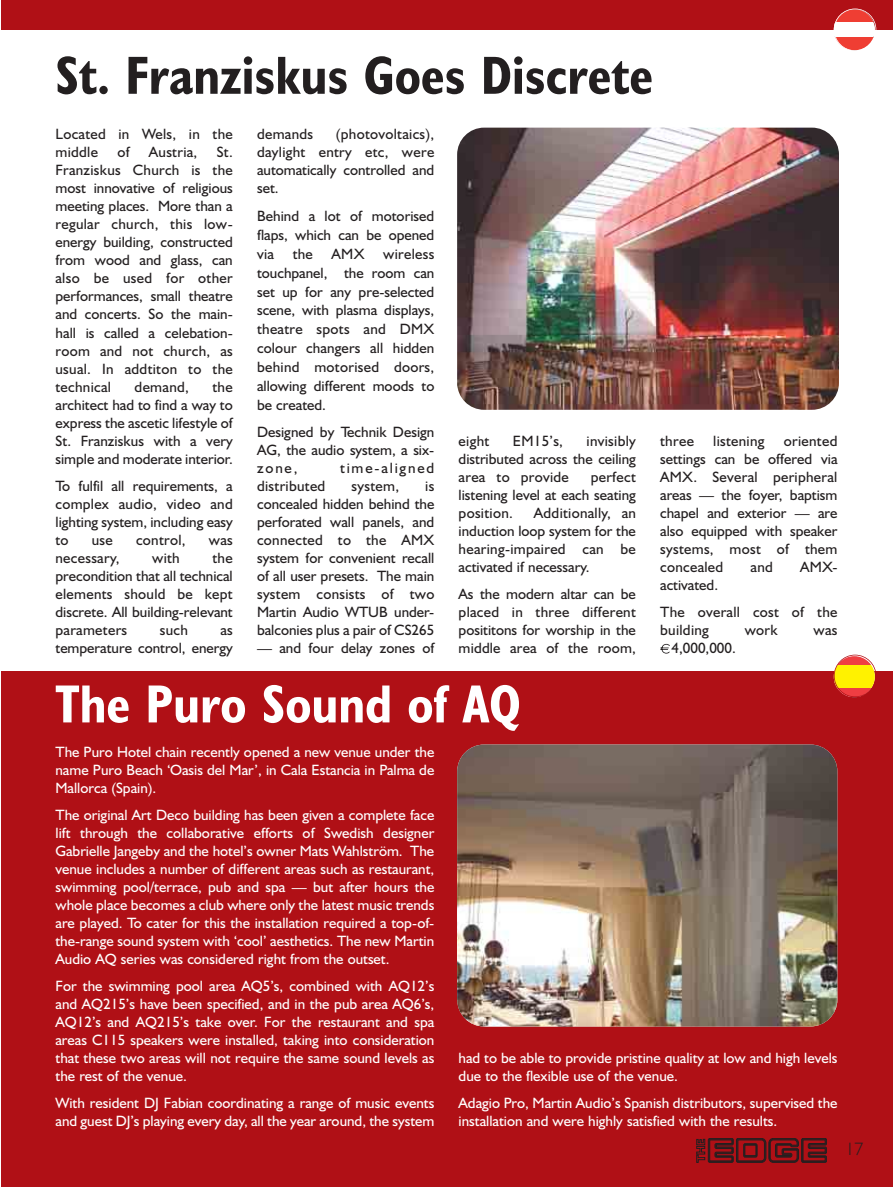
<style>
.page{position:relative;width:893px;height:1187px;background:#fff}
.page>*{position:absolute;margin:0;border:0;box-sizing:border-box;transform-origin:0 0}
.t1{font:700 condensed 54px "Humanist 521 BT";color:#231f20}
.t2{font:700 condensed 54px "Humanist 521 BT";color:#fff}
.t3{font:300 18px "Humanist 521 BT";color:#231f20}
.t4{font:15px/18px "Humanist 521 BT";color:#231f20;text-align:justify}
.t5{font:15px/18px "Humanist 521 BT";color:#fff;text-align:justify}
.t6{font:15px/18px "Humanist 521 BT";letter-spacing:.02em;color:#231f20}
.t7{font:15px "Humanist 521 BT";letter-spacing:.12em;color:#231f20}
.s1{color:#fff}
</style>
<div class="page">
<div style="left:1px;top:671px;width:892px;height:515px;background:#b01016"></div>
<div style="left:1px;top:0;width:892px;height:30px;background:#b01016"></div>
<svg style="left:696px;top:1138px;width:131px;height:24px"></svg>
<img style="left:457px;top:744px;width:380px;height:282px;border-radius:27px">
<img style="left:457px;top:128px;width:382px;height:282px;border-radius:27px">
<svg style="left:834px;top:9px;width:41px;height:39px"></svg>
<div style="left:834px;top:9px;width:42px;height:42px;border:2px solid #fff;border-radius:50%"></div>
<svg style="left:834px;top:657px;width:41px;height:40px"></svg>
<div style="left:834px;top:654px;width:42px;height:43px;border:2px solid #b01016;border-radius:50%"></div>
<svg style="left:660px;top:644px;width:10px;height:9px"></svg>
<h1 class="t1" style="left:55px;top:57px;width:599px">St. Franziskus Goes Discrete</h1>
<p class="t6" style="left:56px;top:127px;width:179px">Located in Wels, in the middle</p>
<p class="t4" style="left:257px;top:127px;width:179px;text-indent:79px">(photovoltaics), daylight entry etc, were automatically controlled and set.</p>
<p class="t4" style="left:257px;top:208px;width:179px;line-height:18.8px">Behind a lot of motorised flaps, which can be opened via the AMX wireless touchpanel, the room can set up for any pre-selected scene, with plasma displays, theatre spots and DMX colour changers all hidden behind motorised doors, allowing different moods to be created.</p>
<p class="t4" style="left:257px;top:424px;width:179px">Designed by Technik Design AG, the audio system, a six&shy;zone,</p>
<p class="t6" style="left:257px;top:127px;width:58px">demands</p>
<p class="t4" style="left:56px;top:145px;width:179px;text-indent:161px">St.<br>Franziskus Church is the most innovative of religious meeting places. More than a regular church, this low&shy;energy building, constructed from wood and glass, can also be used for other performances, small theatre and concerts. So the main&shy;hall is called a celebation&shy;room and not church, as usual. In addtiton to the technical</p>
<p class="t4" style="left:117px;top:145px;width:14px">of</p>
<p class="t6" style="left:149px;top:145px;width:50px">Austria,</p>
<p class="t4" style="left:56px;top:379px;width:179px;text-indent:157px">the architect had to find a way to express the ascetic lifestyle of St. Franziskus with a very simple and moderate interior.</p>
<p class="t4" style="left:56px;top:478px;width:179px">To fulfil all requirements, a complex audio, video and lighting system, including easy to</p>
<p class="t4" style="left:135px;top:379px;width:56px">demand,</p>
<p class="t4" style="left:459px;top:433px;width:32px">eight</p>
<p class="t4" style="left:513px;top:433px;width:52px">EM15’s,</p>
<p class="t4" style="left:459px;top:433px;width:179px;text-indent:128px">invisibly distributed across the ceiling area to provide</p>
<p class="t4" style="left:660px;top:433px;width:179px;text-indent:124px">oriented settings can be offered via AMX. Several peripheral areas — the foyer, baptism chapel and exterior — are also equipped with speaker systems, most of them concealed</p>
<p class="t4" style="left:660px;top:433px;width:35px">three</p>
<p class="t6" style="left:713px;top:433px;width:53px">listening</p>
<p class="t7" style="left:340px;top:462px;width:96px">time-aligned</p>
<p class="t4" style="left:459px;top:469px;width:179px;text-indent:132px">perfect listening level at each seating position.</p>
<p class="t6" style="left:257px;top:478px;width:70px">distributed</p>
<p class="t4" style="left:352px;top:478px;width:49px">system,</p>
<p class="t4" style="left:257px;top:478px;width:179px;text-indent:168px">is concealed hidden behind the perforated wall panels, and connected to the AMX system for convenient recall of all user presets. The main system consists of two Martin Audio WTUB under&shy;balconies plus a pair of CS265</p>
<p class="t4" style="left:257px;top:640px;width:179px">— and four delay zones of</p>
<p class="t4" style="left:459px;top:505px;width:179px;text-indent:75px">Additionally, an induction loop system for the hearing-impaired can be activated if necessary.</p>
<p class="t4" style="left:459px;top:586px;width:179px">As the modern altar can be placed in three different posititons for worship in the middle area of the room,</p>
<p class="t4" style="left:92px;top:532px;width:23px">use</p>
<p class="t6" style="left:136px;top:532px;width:51px">control,</p>
<p class="t4" style="left:209px;top:532px;width:25px">was</p>
<p class="t6" style="left:56px;top:550px;width:65px">necessary,</p>
<p class="t4" style="left:152px;top:550px;width:29px">with</p>
<p class="t4" style="left:56px;top:550px;width:179px;text-indent:157px">the precondition that all technical elements should be kept discrete. All building-relevant parameters</p>
<p class="t4" style="left:750px;top:559px;width:24px">and</p>
<p class="t4" style="left:800px;top:559px;width:39px">AMX-</p>
<p class="t6" style="left:660px;top:572px;width:179px;line-height:27px">activated.<br>The overall cost of the</p>
<p class="t6" style="left:660px;top:622px;width:50px">building</p>
<p class="t4" style="left:745px;top:622px;width:35px">work</p>
<p class="t4" style="left:813px;top:622px;width:25px">was</p>
<p class="t4" style="left:660px;top:640px;width:77px"><span class="s1">£.</span>4,000,000.</p>
<p class="t4" style="left:160px;top:622px;width:30px">such</p>
<p class="t4" style="left:56px;top:622px;width:179px;text-align:right">as<br>temperature control, energy</p>
<h1 class="t2" style="left:55px;top:685px;width:467px">The Puro Sound of AQ</h1>
<p class="t5" style="left:56px;top:744px;width:380px">The Puro Hotel chain recently opened a new venue under the name Puro Beach ‘Oasis del Mar’, in Cala Estancia in Palma de Mallorca (Spain).</p>
<p class="t5" style="left:56px;top:807px;width:380px">The original Art Deco building has been given a complete face lift through the collaborative efforts of Swedish designer Gabrielle Jangeby and the hotel’s owner Mats Wahlström. The venue includes a number of different areas such as restaurant, swimming pool/terrace, pub and spa — but after hours the whole place becomes a club where only the latest music trends are played. To cater for this the installation required a top-of&shy;the-range sound system with ‘cool’ aesthetics. The new Martin Audio AQ series was considered right from the outset.</p>
<p class="t5" style="left:56px;top:978px;width:380px">For the swimming pool area AQ5’s, combined with AQ12’s and AQ215’s have been specified, and in the pub area AQ6’s, AQ12’s and AQ215’s take over. For the restaurant and spa areas C115 speakers were installed, taking into consideration that these two areas will not require the same sound levels as the rest of the venue.</p>
<p class="t5" style="left:56px;top:1095px;width:380px">With resident DJ Fabian coordinating a range of music events and guest DJ’s playing every day, all the year around, the system</p>
<p class="t5" style="left:459px;top:1050px;width:380px">had to be able to provide pristine quality at low and high levels due to the flexible use of the venue.</p>
<p class="t5" style="left:459px;top:1095px;width:380px">Adagio Pro, Martin Audio’s Spanish distributors, supervised the installation and were highly satisfied with the results.</p>
<p class="t3" style="left:845px;top:1142px;width:20px">17</p>
</div>
